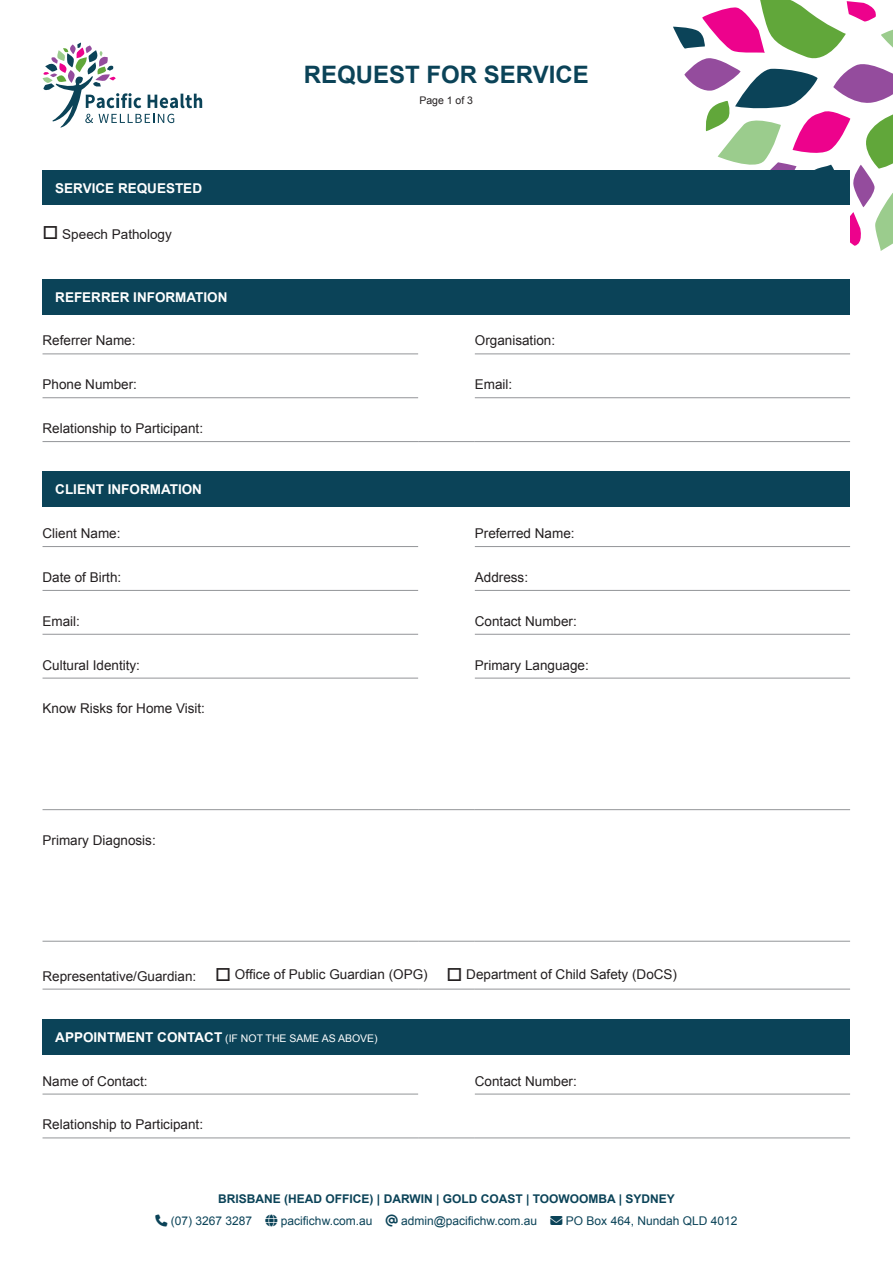
<style>
.page{position:relative;width:893px;height:1263px;background:#fff}
.page>*{position:absolute;margin:0;border:0;box-sizing:border-box;transform-origin:0 0}
.t1{font:700 24px "Arial";color:#0b4358}
.t2{font:13.5px "Arial";color:#231f20}
.t3{font:700 13.5px "Arial";color:#fff}
.t4{font:12px "Arial";color:#0b4358}
.t5{font:700 12px "Arial";color:#0b4358}
.t6{font:10.5px "Arial";color:#fff}
.t7{font:10.5px "Arial";color:#231f20}
.s1{font-weight:700;font-size:13.5px}
</style>
<div class="page">
<svg style="left:673px;top:0;width:220px;height:251px"></svg>
<svg style="left:43px;top:43px;width:159px;height:85px"></svg>
<div style="left:43px;top:472px;width:807px;height:35px;background:#0b4358"></div>
<hr style="left:43px;top:546px;width:375px;height:1px;background:#939598">
<hr style="left:475px;top:546px;width:375px;height:1px;background:#939598">
<hr style="left:43px;top:590px;width:375px;height:1px;background:#939598">
<hr style="left:475px;top:590px;width:375px;height:1px;background:#939598">
<hr style="left:43px;top:634px;width:375px;height:1px;background:#939598">
<hr style="left:475px;top:634px;width:375px;height:1px;background:#939598">
<hr style="left:43px;top:678px;width:375px;height:1px;background:#939598">
<hr style="left:475px;top:678px;width:375px;height:1px;background:#939598">
<hr style="left:43px;top:809px;width:375px;height:1px;background:#939598">
<hr style="left:418px;top:809px;width:57px;height:1px;background:#939598">
<hr style="left:475px;top:809px;width:375px;height:1px;background:#939598">
<hr style="left:43px;top:941px;width:375px;height:1px;background:#939598">
<hr style="left:418px;top:941px;width:57px;height:1px;background:#939598">
<hr style="left:475px;top:941px;width:375px;height:1px;background:#939598">
<hr style="left:43px;top:989px;width:375px;height:1px;background:#939598">
<hr style="left:418px;top:989px;width:57px;height:1px;background:#939598">
<hr style="left:475px;top:989px;width:375px;height:1px;background:#939598">
<div style="left:43px;top:1019px;width:807px;height:35px;background:#0b4358"></div>
<hr style="left:43px;top:1094px;width:375px;height:1px;background:#939598">
<hr style="left:475px;top:1094px;width:375px;height:1px;background:#939598">
<hr style="left:43px;top:1138px;width:375px;height:1px;background:#939598">
<hr style="left:418px;top:1138px;width:57px;height:1px;background:#939598">
<hr style="left:475px;top:1138px;width:375px;height:1px;background:#939598">
<div style="left:43px;top:279px;width:807px;height:35px;background:#0b4358"></div>
<hr style="left:43px;top:354px;width:375px;height:1px;background:#939598">
<hr style="left:475px;top:354px;width:375px;height:1px;background:#939598">
<hr style="left:43px;top:397px;width:375px;height:1px;background:#939598">
<hr style="left:475px;top:397px;width:375px;height:1px;background:#939598">
<hr style="left:43px;top:441px;width:375px;height:1px;background:#939598">
<hr style="left:418px;top:441px;width:57px;height:1px;background:#939598">
<hr style="left:475px;top:441px;width:375px;height:1px;background:#939598">
<div style="left:43px;top:170px;width:807px;height:35px;background:#0b4358"></div>
<div style="left:43px;top:205px;width:807px;height:44px;background:#fff"></div>
<p class="t3" style="left:55px;top:179px;width:148px">SERVICE REQUESTED</p>
<p class="t2" style="left:43px;top:225px;width:131px">□ Speech Pathology</p>
<p class="t1" style="left:304px;top:59px;width:286px">REQUEST FOR SERVICE</p>
<p class="t7" style="left:419px;top:94px;width:55px">Page 1 of 3</p>
<p class="t3" style="left:55px;top:288px;width:174px">REFERRER INFORMATION</p>
<p class="t2" style="left:43px;top:332px;width:95px">Referrer Name:</p>
<p class="t2" style="left:475px;top:332px;width:82px">Organisation:</p>
<p class="t2" style="left:43px;top:376px;width:96px">Phone Number:</p>
<p class="t2" style="left:475px;top:376px;width:39px">Email:</p>
<p class="t2" style="left:43px;top:419px;width:162px">Relationship to Participant:</p>
<p class="t3" style="left:55px;top:481px;width:148px">CLIENT INFORMATION</p>
<p class="t2" style="left:43px;top:524px;width:80px">Client Name:</p>
<p class="t2" style="left:475px;top:524px;width:101px">Preferred Name:</p>
<p class="t2" style="left:43px;top:568px;width:80px">Date of Birth:</p>
<p class="t2" style="left:475px;top:568px;width:55px">Address:</p>
<p class="t2" style="left:43px;top:612px;width:39px">Email:</p>
<p class="t2" style="left:475px;top:612px;width:104px">Contact Number:</p>
<p class="t2" style="left:43px;top:656px;width:99px">Cultural Identity:</p>
<p class="t2" style="left:475px;top:656px;width:116px">Primary Language:</p>
<p class="t2" style="left:43px;top:700px;width:164px">Know Risks for Home Visit:</p>
<p class="t2" style="left:43px;top:831px;width:115px">Primary Diagnosis:</p>
<p class="t2" style="left:43px;top:965px;width:636px">Representative/Guardian: □ Office of Public Guardian (OPG) □ Department of Child Safety (DoCS)</p>
<p class="t6" style="left:55px;top:1031px;width:324px"><span class="s1">APPOINTMENT CONTACT</span> (IF NOT THE SAME AS ABOVE)</p>
<p class="t2" style="left:43px;top:1072px;width:107px">Name of Contact:</p>
<p class="t2" style="left:475px;top:1072px;width:104px">Contact Number:</p>
<p class="t2" style="left:43px;top:1116px;width:162px">Relationship to Participant:</p>
<p class="t5" style="left:218px;top:1191px;width:458px">BRISBANE (HEAD OFFICE) | DARWIN | GOLD COAST | TOOWOOMBA | SYDNEY</p>
<p class="t4" style="left:171px;top:1213px;width:83px">(07) 3267 3287</p>
<p class="t4" style="left:281px;top:1213px;width:93px">pacifichw.com.au</p>
<p class="t4" style="left:401px;top:1213px;width:338px">admin@pacifichw.com.au → PO Box 464, Nundah QLD 4012</p>
</div>
